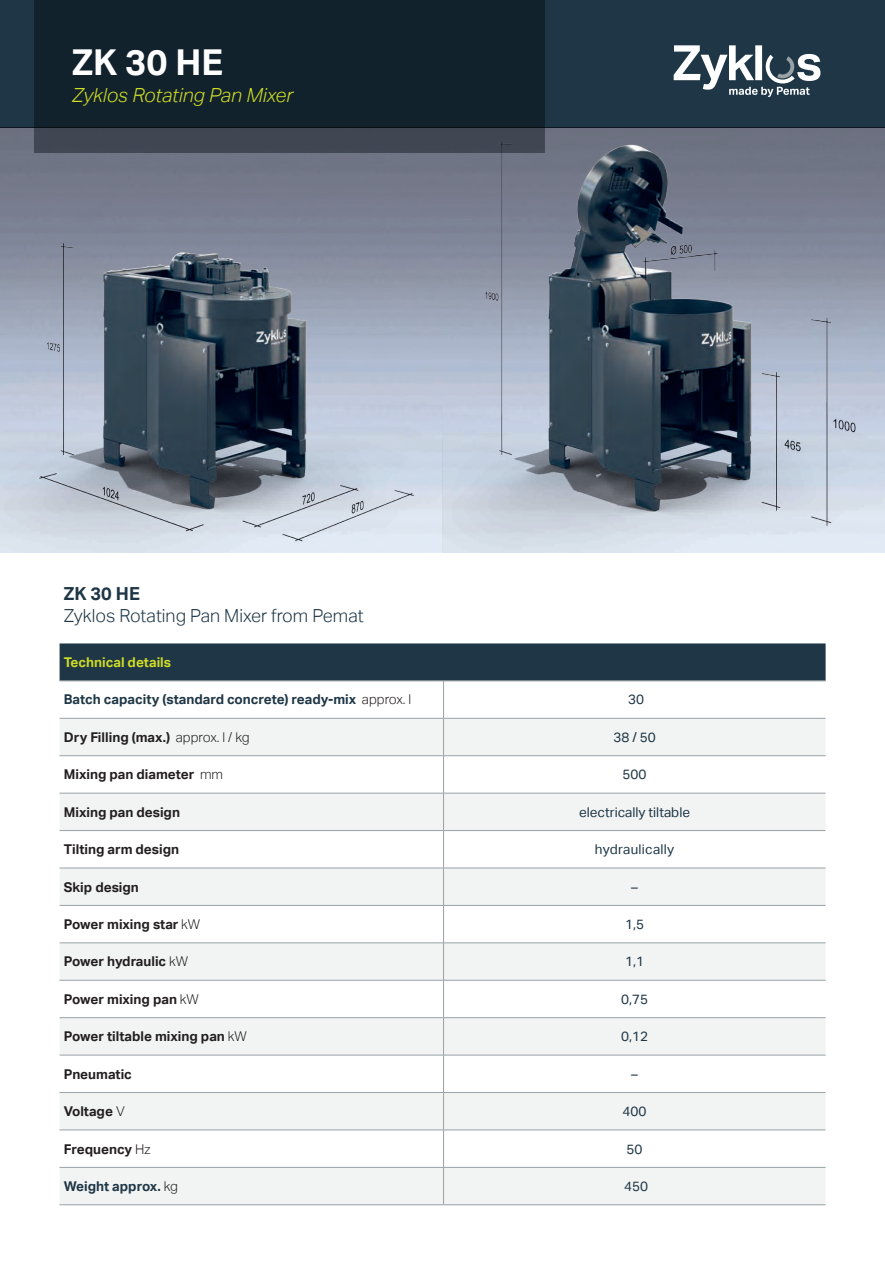
<style>
.page{position:relative;width:885px;height:1263px;background:#fff}
.page>*{position:absolute;margin:0;border:0;box-sizing:border-box;transform-origin:0 0}
.t1{font:700 35.7px "Aktiv Grotesk";color:#fff}
.t2{font:italic 300 19.5px "Aktiv Grotesk";color:#cfdc27}
.t3{font:300 18px "Aktiv Grotesk";color:#1e3645}
.t4{font:700 18px "Aktiv Grotesk";color:#1e3645}
.t5{font:700 13.5px "Aktiv Grotesk";color:#231f20}
.t6{font:13.5px "Aktiv Grotesk";color:#1e3645}
.t7{font:700 13.5px "Aktiv Grotesk";color:#1e3645}
.t8{font:700 13.5px "Aktiv Grotesk";color:#cfdc27}
.s1{font-weight:300;color:#231f20}
.s2{font-weight:300}
</style>
<div class="page">
<img style="left:442px;top:128px;width:442px;height:425px">
<div style="left:0;top:0;width:884px;height:128px;background:#1e3645"></div>
<svg style="left:673px;top:45px;width:147px;height:52px"></svg>
<div style="left:60px;top:643px;width:765px;height:38px;background:#1e3645"></div>
<svg style="left:60px;top:719px;width:765px;height:485px;fill:#f2f4f4"></svg>
<hr style="left:60px;top:681px;width:383px;height:1px;background:#98a1a5">
<hr style="left:443px;top:681px;width:382px;height:1px;background:#98a1a5">
<hr style="left:443px;top:681px;width:1px;height:37px;background:#98a1a5">
<hr style="left:60px;top:718px;width:383px;height:1px;background:#98a1a5">
<hr style="left:443px;top:718px;width:382px;height:1px;background:#98a1a5">
<hr style="left:443px;top:718px;width:1px;height:37px;background:#98a1a5">
<hr style="left:60px;top:755px;width:383px;height:1px;background:#98a1a5">
<hr style="left:443px;top:755px;width:382px;height:1px;background:#98a1a5">
<hr style="left:443px;top:756px;width:1px;height:37px;background:#98a1a5">
<hr style="left:60px;top:793px;width:383px;height:1px;background:#98a1a5">
<hr style="left:443px;top:793px;width:382px;height:1px;background:#98a1a5">
<hr style="left:443px;top:793px;width:1px;height:37px;background:#98a1a5">
<hr style="left:60px;top:830px;width:383px;height:1px;background:#98a1a5">
<hr style="left:443px;top:830px;width:382px;height:1px;background:#98a1a5">
<hr style="left:443px;top:831px;width:1px;height:37px;background:#98a1a5">
<hr style="left:60px;top:868px;width:383px;height:1px;background:#98a1a5">
<hr style="left:443px;top:868px;width:382px;height:1px;background:#98a1a5">
<hr style="left:443px;top:868px;width:1px;height:37px;background:#98a1a5">
<hr style="left:60px;top:905px;width:383px;height:1px;background:#98a1a5">
<hr style="left:443px;top:905px;width:382px;height:1px;background:#98a1a5">
<hr style="left:443px;top:906px;width:1px;height:36px;background:#98a1a5">
<hr style="left:60px;top:942px;width:383px;height:1px;background:#98a1a5">
<hr style="left:443px;top:942px;width:382px;height:1px;background:#98a1a5">
<hr style="left:443px;top:943px;width:1px;height:37px;background:#98a1a5">
<hr style="left:60px;top:980px;width:383px;height:1px;background:#98a1a5">
<hr style="left:443px;top:980px;width:382px;height:1px;background:#98a1a5">
<hr style="left:443px;top:980px;width:1px;height:37px;background:#98a1a5">
<hr style="left:60px;top:1017px;width:383px;height:1px;background:#98a1a5">
<hr style="left:443px;top:1017px;width:382px;height:1px;background:#98a1a5">
<hr style="left:443px;top:1018px;width:1px;height:37px;background:#98a1a5">
<hr style="left:60px;top:1055px;width:383px;height:1px;background:#98a1a5">
<hr style="left:443px;top:1055px;width:382px;height:1px;background:#98a1a5">
<hr style="left:443px;top:1055px;width:1px;height:37px;background:#98a1a5">
<hr style="left:60px;top:1092px;width:383px;height:1px;background:#98a1a5">
<hr style="left:443px;top:1092px;width:382px;height:1px;background:#98a1a5">
<hr style="left:443px;top:1093px;width:1px;height:37px;background:#98a1a5">
<hr style="left:60px;top:1130px;width:383px;height:1px;background:#98a1a5">
<hr style="left:443px;top:1130px;width:382px;height:1px;background:#98a1a5">
<hr style="left:443px;top:1130px;width:1px;height:37px;background:#98a1a5">
<hr style="left:60px;top:1204px;width:383px;height:1px;background:#98a1a5">
<hr style="left:443px;top:1204px;width:382px;height:1px;background:#98a1a5">
<hr style="left:60px;top:1167px;width:383px;height:1px;background:#98a1a5">
<hr style="left:443px;top:1167px;width:382px;height:1px;background:#98a1a5">
<hr style="left:443px;top:1167px;width:1px;height:37px;background:#98a1a5">
<div style="left:34px;top:0;width:510px;height:153px;background:#11222c"></div>
<img style="left:0;top:128px;width:442px;height:425px">
<h1 class="t1" style="left:72px;top:41px;width:152px">ZK 30 HE</h1>
<h2 class="t2" style="left:72px;top:83px;width:222px">Zyklos Rotating Pan Mixer</h2>
<h3 class="t4" style="left:64px;top:583px;width:78px">ZK 30 HE</h3>
<h3 class="t3" style="left:64px;top:605px;width:301px">Zyklos Rotating Pan Mixer from Pemat</h3>
<p class="t8" style="left:64px;top:654px;width:109px">Technical details</p>
<p class="t7" style="left:64px;top:692px;width:349px">Batch capacity (standard concrete) ready-mix <span class="s1">approx. l</span></p>
<p class="t6" style="left:628px;top:692px;width:17px">30</p>
<p class="t5" style="left:64px;top:729px;width:187px">Dry Filling (max.) <span class="s2">approx. l / kg</span></p>
<p class="t6" style="left:613px;top:729px;width:44px">38 / 50</p>
<p class="t5" style="left:64px;top:767px;width:161px">Mixing pan diameter <span class="s2">mm</span></p>
<p class="t6" style="left:622px;top:767px;width:25px">500</p>
<p class="t5" style="left:64px;top:804px;width:118px">Mixing pan design</p>
<p class="t6" style="left:579px;top:804px;width:112px">electrically tiltable</p>
<p class="t5" style="left:64px;top:841px;width:117px">Tilting arm design</p>
<p class="t6" style="left:595px;top:841px;width:81px">hydraulically</p>
<p class="t5" style="left:64px;top:879px;width:77px">Skip design</p>
<p class="t6" style="left:631px;top:879px;width:8px">–</p>
<p class="t5" style="left:64px;top:916px;width:138px">Power mixing star <span class="s2">kW</span></p>
<p class="t6" style="left:625px;top:916px;width:21px">1,5</p>
<p class="t5" style="left:64px;top:954px;width:126px">Power hydraulic <span class="s2">kW</span></p>
<p class="t6" style="left:625px;top:954px;width:21px">1,1</p>
<p class="t5" style="left:64px;top:991px;width:136px">Power mixing pan <span class="s2">kW</span></p>
<p class="t6" style="left:621px;top:991px;width:28px">0,75</p>
<p class="t5" style="left:64px;top:1029px;width:185px">Power tiltable mixing pan <span class="s2">kW</span></p>
<p class="t6" style="left:621px;top:1029px;width:28px">0,12</p>
<p class="t5" style="left:64px;top:1066px;width:70px">Pneumatic</p>
<p class="t6" style="left:631px;top:1066px;width:8px">–</p>
<p class="t5" style="left:64px;top:1103px;width:62px">Voltage <span class="s2">V</span></p>
<p class="t6" style="left:622px;top:1103px;width:25px">400</p>
<p class="t5" style="left:64px;top:1141px;width:88px">Frequency <span class="s2">Hz</span></p>
<p class="t6" style="left:626px;top:1141px;width:17px">50</p>
<p class="t7" style="left:64px;top:1178px;width:116px">Weight approx. <span class="s1">kg</span></p>
<p class="t6" style="left:624px;top:1178px;width:25px">450</p>
</div>
